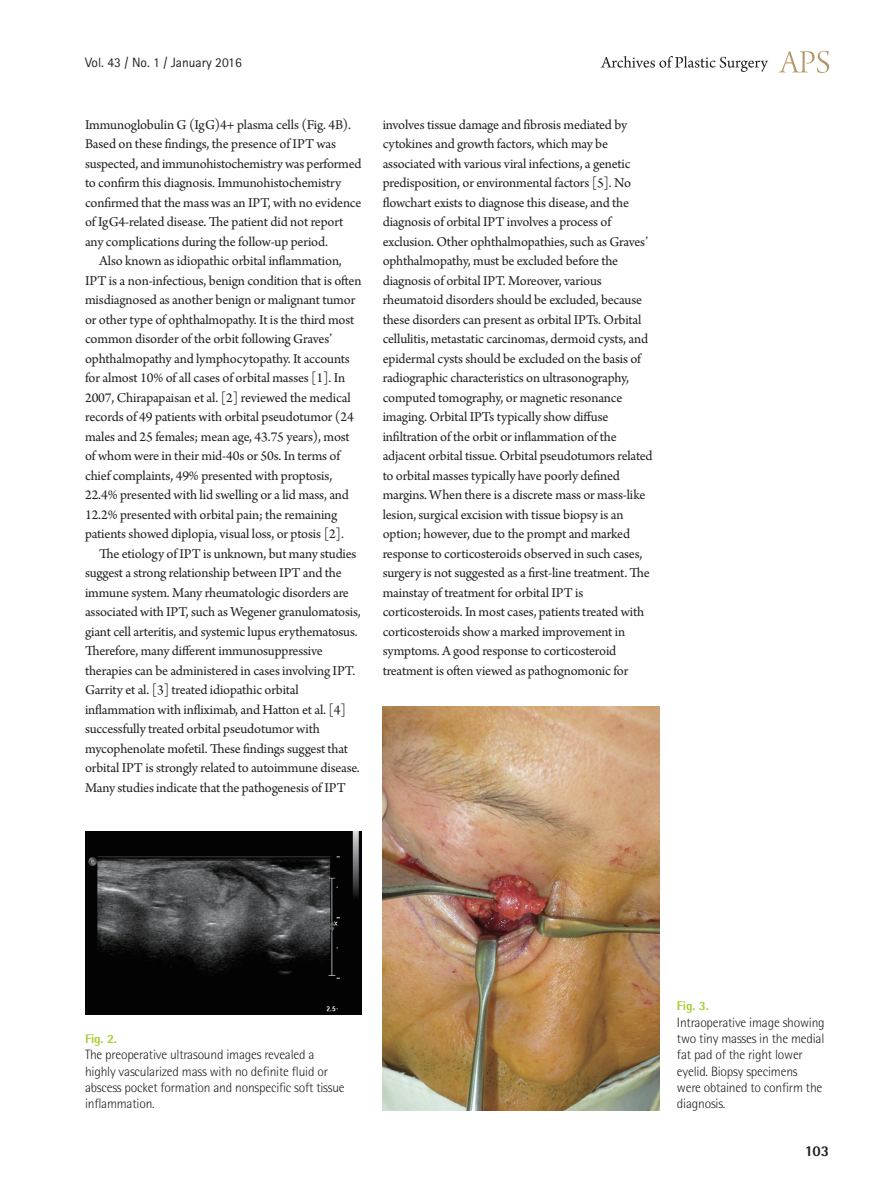
<style>
.page{position:relative;width:893px;height:1191px;background:#fff}
.page>*{position:absolute;margin:0;border:0;box-sizing:border-box;transform-origin:0 0}
.t1{font:800 15px "Rotis Semi Sans Std";color:#231f20}
.본문{font:14.25px/19.5px "Arno Pro";letter-spacing:-.01em;color:#231f20}
.표_그림_설명{font:300 13.5px/16.2px "Rotis Semi Sans Std";letter-spacing:-.015em;color:#231f20}
.권_호_월{font:13.5px "Rotis Sans Serif Std";color:#231f20}
.표_그림_설명-2{font:800 12.75px "Rotis Semi Sans Std";letter-spacing:-.015em;color:#a6ce39}
</style>
<div class="page">
<svg style="left:779px;top:51px;width:50px;height:22px"></svg>
<svg style="left:601px;top:56px;width:167px;height:16px"></svg>
<img style="left:85px;top:831px;width:276px;height:183px">
<img style="left:383px;top:706px;width:276px;height:404px">
<p class="권_호_월" style="left:85px;top:54px;width:158px">Vol. 43 / No. 1 / January 2016</p>
<p class="본문" style="left:85px;top:115px;width:278px">Immunoglobulin G (IgG)4+ plasma cells (Fig. 4B).<br>Based on these findings, the presence of IPT was suspected, and immunohistochemistry was performed to confirm this diagnosis. Immunohistochemistry confirmed that the mass was an IPT, with no evidence of IgG4-related disease. The patient did not report any complications during the follow-up period.</p>
<p class="본문" style="left:85px;top:252px;width:278px;text-indent:14px">Also known as idiopathic orbital inflammation, IPT is a non-infectious, benign condition that is often misdiagnosed as another benign or malignant tumor or other type of ophthalmopathy. It is the third most common disorder of the orbit following Graves’ ophthalmopathy and lymphocytopathy. It accounts for almost 10% of all cases of orbital masses [1]. In 2007, Chirapapaisan et al. [2] reviewed the medical records of 49 patients with orbital pseudotumor (24 males and 25 females; mean age, 43.75 years), most of whom were in their mid-40s or 50s. In terms of chief complaints, 49% presented with proptosis, 22.4% presented with lid swelling or a lid mass, and 12.2% presented with orbital pain; the remaining patients showed diplopia, visual loss, or ptosis [2].</p>
<p class="본문" style="left:85px;top:544px;width:277px;text-indent:14px">The etiology of IPT is unknown, but many studies suggest a strong relationship between IPT and the immune system. Many rheumatologic disorders are associated with IPT, such as Wegener granulomatosis, giant cell arteritis, and systemic lupus erythematosus.<br>Therefore, many different immunosuppressive therapies can be administered in cases involving IPT.<br>Garrity et al. [3] treated idiopathic orbital inflammation with infliximab, and Hatton et al. [4] successfully treated orbital pseudotumor with mycophenolate mofetil. These findings suggest that orbital IPT is strongly related to autoimmune disease.<br>Many studies indicate that the pathogenesis of IPT</p>
<p class="본문" style="left:383px;top:115px;width:271px">involves tissue damage and fibrosis mediated by cytokines and growth factors, which may be associated with various viral infections, a genetic predisposition, or environmental factors [5]. No flowchart exists to diagnose this disease, and the diagnosis of orbital IPT involves a process of exclusion. Other ophthalmopathies, such as Graves’ ophthalmopathy, must be excluded before the diagnosis of orbital IPT. Moreover, various rheumatoid disorders should be excluded, because these disorders can present as orbital IPTs. Orbital cellulitis, metastatic carcinomas, dermoid cysts, and epidermal cysts should be excluded on the basis of radiographic characteristics on ultrasonography, computed tomography, or magnetic resonance imaging. Orbital IPTs typically show diffuse infiltration of the orbit or inflammation of the adjacent orbital tissue. Orbital pseudotumors related to orbital masses typically have poorly defined margins. When there is a discrete mass or mass-like lesion, surgical excision with tissue biopsy is an option; however, due to the prompt and marked response to corticosteroids observed in such cases, surgery is not suggested as a first-line treatment. The mainstay of treatment for orbital IPT is corticosteroids. In most cases, patients treated with corticosteroids show a marked improvement in symptoms. A good response to corticosteroid treatment is often viewed as pathognomonic for</p>
<p class="표_그림_설명-2" style="left:85px;top:1030px;width:33px">Fig. 2.</p>
<p class="표_그림_설명" style="left:85px;top:1046px;width:261px">The preoperative ultrasound images revealed a highly vascularized mass with no definite fluid or abscess pocket formation and nonspecific soft tissue inflammation.</p>
<p class="표_그림_설명-2" style="left:677px;top:997px;width:33px">Fig. 3.</p>
<p class="표_그림_설명" style="left:677px;top:1014px;width:149px">Intraoperative image showing two tiny masses in the medial fat pad of the right lower eyelid. Biopsy specimens were obtained to confirm the diagnosis.</p>
<p class="t1" style="left:805px;top:1141px;width:26px">103</p>
</div>
